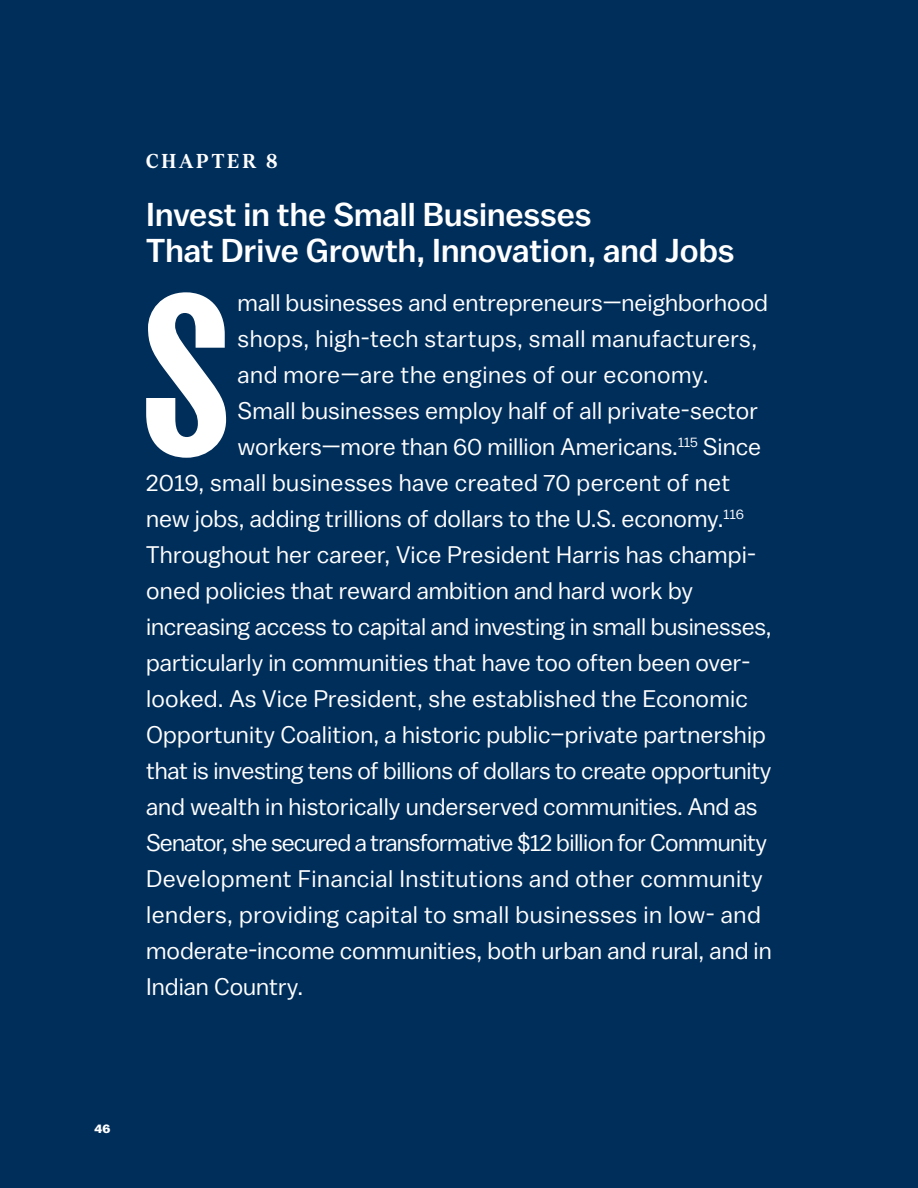
<style>
.page{position:relative;width:918px;height:1188px;background:#002e5b}
.page>*{position:absolute;margin:0;border:0;box-sizing:border-box;transform-origin:0 0}
.t1{font:500 229.65px "Fearless";color:#fff}
.t2{font:500 33px/36px "Balto";color:#fff}
.t3{font:24px "Balto";color:#fff}
.t4{font:24px "Balto";letter-spacing:.02em;color:#fff}
.t5{font:24px "Balto";letter-spacing:-.035em;color:#fff}
.t6{font:700 19.5px "Denton Text";letter-spacing:.15em;color:#fff}
.t7{font:700 12px "Balto";color:#fff}
</style>
<div class="page">
<p class="t6" style="left:146px;top:147px;width:133px">CHAPTER 8</p>
<h2 class="t2" style="left:146px;top:196px;width:590px">Invest in the Small Businesses<br>That Drive Growth, Innovation, and Jobs</h2>
<h1 class="t1" style="left:144px;top:264px;width:86px">S</h1>
<p class="t3" style="left:238px;top:288px;width:532px">mall businesses and entrepreneurs—neighborhood</p>
<p class="t4" style="left:238px;top:324px;width:521px">shops, high-tech startups, small manufacturers,</p>
<p class="t4" style="left:238px;top:360px;width:473px">and more—are the engines of our economy.</p>
<p class="t3" style="left:238px;top:396px;width:522px">Small businesses employ half of all private-sector</p>
<p class="t3" style="left:238px;top:432px;width:525px">workers—more than 60 million Americans.<sup>115</sup> Since</p>
<p class="t3" style="left:146px;top:468px;width:586px">2019, small businesses have created 70 percent of net</p>
<p class="t3" style="left:146px;top:504px;width:599px">new jobs, adding trillions of dollars to the U.S. economy.<sup>116</sup></p>
<p class="t3" style="left:146px;top:540px;width:611px">Throughout her career, Vice President Harris has champi-</p>
<p class="t3" style="left:146px;top:576px;width:548px">oned policies that reward ambition and hard work by</p>
<p class="t3" style="left:146px;top:612px;width:627px">increasing access to capital and investing in small businesses,</p>
<p class="t3" style="left:146px;top:648px;width:606px">particularly in communities that have too often been over-</p>
<p class="t3" style="left:146px;top:684px;width:603px">looked. As Vice President, she established the Economic</p>
<p class="t3" style="left:146px;top:720px;width:621px">Opportunity Coalition, a historic public–private partnership</p>
<p class="t3" style="left:146px;top:756px;width:627px">that is investing tens of billions of dollars to create opportunity</p>
<p class="t3" style="left:146px;top:792px;width:613px">and wealth in historically underserved communities. And as</p>
<p class="t5" style="left:146px;top:828px;width:622px">Senator, she secured a transformative $12 billion for Community</p>
<p class="t4" style="left:146px;top:864px;width:618px">Development Financial Institutions and other community</p>
<p class="t4" style="left:146px;top:900px;width:616px">lenders, providing capital to small businesses in low- and</p>
<p class="t3" style="left:146px;top:936px;width:627px">moderate-income communities, both urban and rural, and in</p>
<p class="t3" style="left:146px;top:972px;width:159px">Indian Country.</p>
<p class="t7" style="left:94px;top:1122px;width:17px">46</p>
</div>
